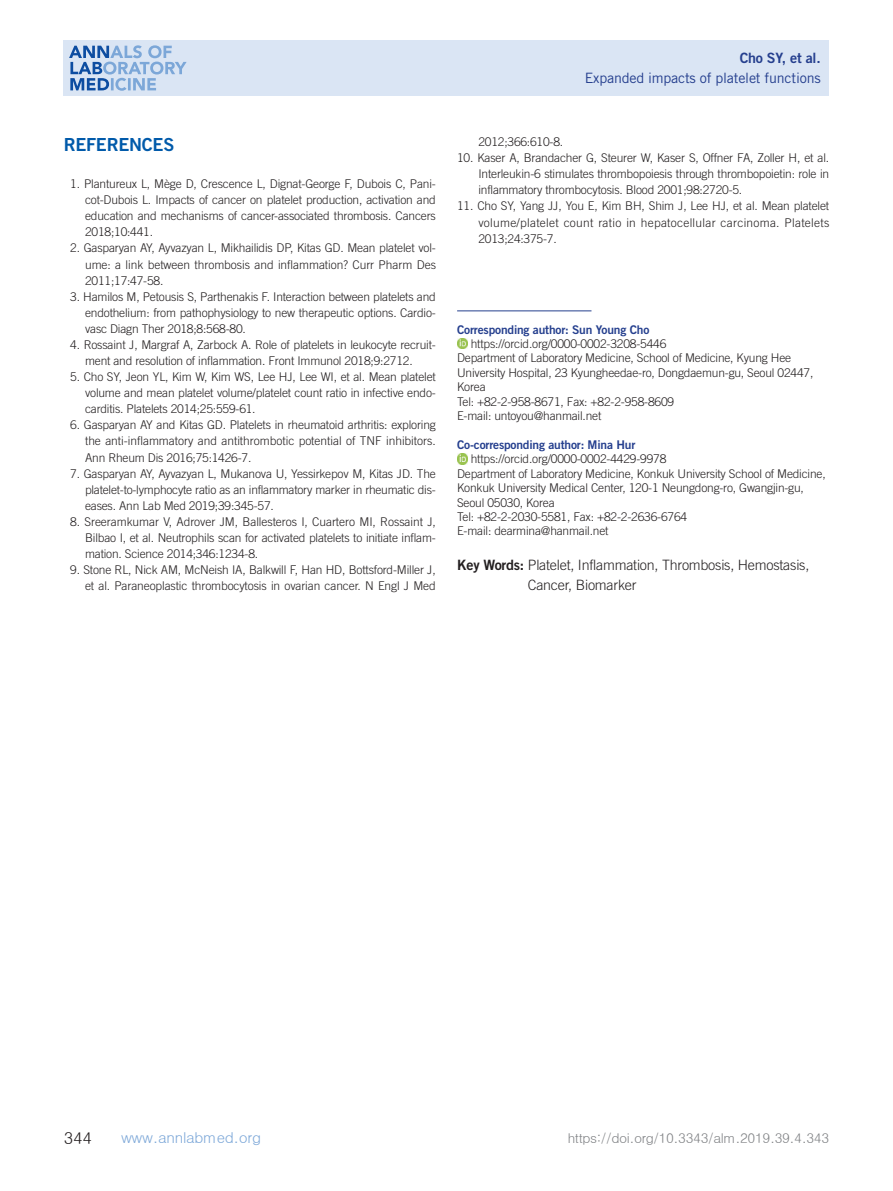
<style>
.page{position:relative;width:893px;height:1191px;background:#fff}
.page>*{position:absolute;margin:0;border:0;box-sizing:border-box;transform-origin:0 0}
.본문대제목{font:18px "Trade Gothic LT Std Bd 2";letter-spacing:-.015em;color:#015aaa}
.URL{font:16.5px "Dotum";color:#231f20}
.URL-2{font:15px "Dotum";letter-spacing:-.02em;color:#7ca7d8}
.초록{font:300 14.25px/19.5px "Trade Gothic LT Std";letter-spacing:-.015em;color:#231f20}
.하시라제목{font:14.25px "Trade Gothic LT Std";letter-spacing:-.015em;color:#253f8e}
.하시라이름{font:14.25px "Trade Gothic LT Std Bd 2";letter-spacing:-.015em;color:#253f8e}
.t1{font:13.5px "Dotum";letter-spacing:-.03em;color:#808285}
.참고문헌_1{font:300 12px/16px "Trade Gothic LT Std";letter-spacing:-.015em;color:#231f20;text-align:justify}
.교신저자{font:300 12px/14.4px "Trade Gothic LT Std";letter-spacing:-.015em;color:#231f20}
.참고문헌_2{font:300 12px/16px "Trade Gothic LT Std";letter-spacing:-.015em;color:#231f20;text-align:justify}
.교신저자-2{font:12px "Trade Gothic LT Std Bd 2";letter-spacing:-.015em;color:#253f8e}
.s1{font-family:"Trade Gothic LT Std Bd 2";font-weight:400}
</style>
<div class="page">
<div style="left:64px;top:40px;width:765px;height:56px;background:#dae5f4"></div>
<svg style="left:69px;top:45px;width:118px;height:46px"></svg>
<hr style="left:457px;top:310px;width:134px;height:1px;background:#253f8e">
<svg style="left:457px;top:338px;width:11px;height:11px"></svg>
<svg style="left:457px;top:453px;width:11px;height:11px"></svg>
<p class="본문대제목" style="left:64px;top:133px;width:112px">REFERENCES</p>
<p class="참고문헌_1" style="left:85px;top:176px;width:352px;text-indent:-15px">1. Plantureux L, Mège D, Crescence L, Dignat-George F, Dubois C, Pani&shy;cot-Dubois L. Impacts of cancer on platelet production, activation and education and mechanisms of cancer-associated thrombosis. Cancers 2018;10:441.</p>
<p class="참고문헌_1" style="left:85px;top:240px;width:352px;text-indent:-15px">2. Gasparyan AY, Ayvazyan L, Mikhailidis DP, Kitas GD. Mean platelet vol&shy;ume: a link between thrombosis and inflammation? Curr Pharm Des 2011;17:47-58.</p>
<p class="참고문헌_1" style="left:85px;top:288px;width:352px;text-indent:-15px">3. Hamilos M, Petousis S, Parthenakis F. Interaction between platelets and endothelium: from pathophysiology to new therapeutic options. Cardio&shy;vasc Diagn Ther 2018;8:568-80.</p>
<p class="참고문헌_1" style="left:85px;top:336px;width:352px;text-indent:-15px">4. Rossaint J, Margraf A, Zarbock A. Role of platelets in leukocyte recruit&shy;ment and resolution of inflammation. Front Immunol 2018;9:2712.</p>
<p class="참고문헌_1" style="left:85px;top:369px;width:352px;text-indent:-15px">5. Cho SY, Jeon YL, Kim W, Kim WS, Lee HJ, Lee WI, et al. Mean platelet volume and mean platelet volume/platelet count ratio in infective endo&shy;carditis. Platelets 2014;25:559-61.</p>
<p class="참고문헌_1" style="left:85px;top:417px;width:352px;text-indent:-15px">6. Gasparyan AY and Kitas GD. Platelets in rheumatoid arthritis: exploring the anti-inflammatory and antithrombotic potential of TNF inhibitors.<br>Ann Rheum Dis 2016;75:1426-7.</p>
<p class="참고문헌_1" style="left:85px;top:465px;width:352px;text-indent:-15px">7. Gasparyan AY, Ayvazyan L, Mukanova U, Yessirkepov M, Kitas JD. The platelet-to-lymphocyte ratio as an inflammatory marker in rheumatic dis&shy;eases. Ann Lab Med 2019;39:345-57.</p>
<p class="참고문헌_1" style="left:85px;top:513px;width:352px;text-indent:-15px">8. Sreeramkumar V, Adrover JM, Ballesteros I, Cuartero MI, Rossaint J, Bilbao I, et al. Neutrophils scan for activated platelets to initiate inflam&shy;mation. Science 2014;346:1234-8.</p>
<p class="참고문헌_1" style="left:70px;top:561px;width:367px;text-align:right">9. Stone RL, Nick AM, McNeish IA, Balkwill F, Han HD, Bottsford-Miller J, et al. Paraneoplastic thrombocytosis in ovarian cancer. N Engl J Med</p>
<p class="하시라이름" style="left:740px;top:49px;width:82px">Cho SY, et al.</p>
<p class="하시라제목" style="left:585px;top:69px;width:237px">Expanded impacts of platelet functions</p>
<p class="참고문헌_1" style="left:478px;top:134px;width:86px">2012;366:610-8.</p>
<p class="참고문헌_2" style="left:478px;top:150px;width:352px;text-indent:-21px">10. Kaser A, Brandacher G, Steurer W, Kaser S, Offner FA, Zoller H, et al.<br>Interleukin-6 stimulates thrombopoiesis through thrombopoietin: role in inflammatory thrombocytosis. Blood 2001;98:2720-5.</p>
<p class="참고문헌_2" style="left:478px;top:198px;width:352px;text-indent:-21px">11. Cho SY, Yang JJ, You E, Kim BH, Shim J, Lee HJ, et al. Mean platelet volume/platelet count ratio in hepatocellular carcinoma. Platelets 2013;24:375-7.</p>
<p class="교신저자-2" style="left:457px;top:322px;width:194px">Corresponding author: Sun Young Cho</p>
<p class="교신저자" style="left:471px;top:336px;width:197px">https://orcid.org/0000-0002-3208-5446</p>
<p class="교신저자" style="left:457px;top:351px;width:358px">Department of Laboratory Medicine, School of Medicine, Kyung Hee<br>University Hospital, 23 Kyungheedae-ro, Dongdaemun-gu, Seoul 02447,<br>Korea</p>
<p class="교신저자" style="left:457px;top:394px;width:219px">Tel: +82-2-958-8671, Fax: +82-2-958-8609<br>E-mail: untoyou@hanmail.net</p>
<p class="교신저자-2" style="left:457px;top:437px;width:180px">Co-corresponding author: Mina Hur</p>
<p class="교신저자" style="left:471px;top:452px;width:197px">https://orcid.org/0000-0002-4429-9978</p>
<p class="교신저자" style="left:457px;top:466px;width:370px">Department of Laboratory Medicine, Konkuk University School of Medicine,<br>Konkuk University Medical Center, 120-1 Neungdong-ro, Gwangjin-gu,<br>Seoul 05030, Korea</p>
<p class="교신저자" style="left:457px;top:509px;width:232px">Tel: +82-2-2030-5581, Fax: +82-2-2636-6764</p>
<p class="교신저자" style="left:457px;top:524px;width:153px">E-mail: dearmina@hanmail.net</p>
<p class="초록" style="left:528px;top:555px;width:283px;text-indent:-71px"><span class="s1">Key Words:</span> Platelet, Inflammation, Thrombosis, Hemostasis,<br>Cancer, Biomarker</p>
<p class="URL" style="left:64px;top:1129px;width:30px">344</p>
<p class="URL-2" style="left:121px;top:1130px;width:142px">www.annlabmed.org</p>
<p class="t1" style="left:568px;top:1131px;width:263px">https://doi.org/10.3343/alm.2019.39.4.343</p>
</div>
